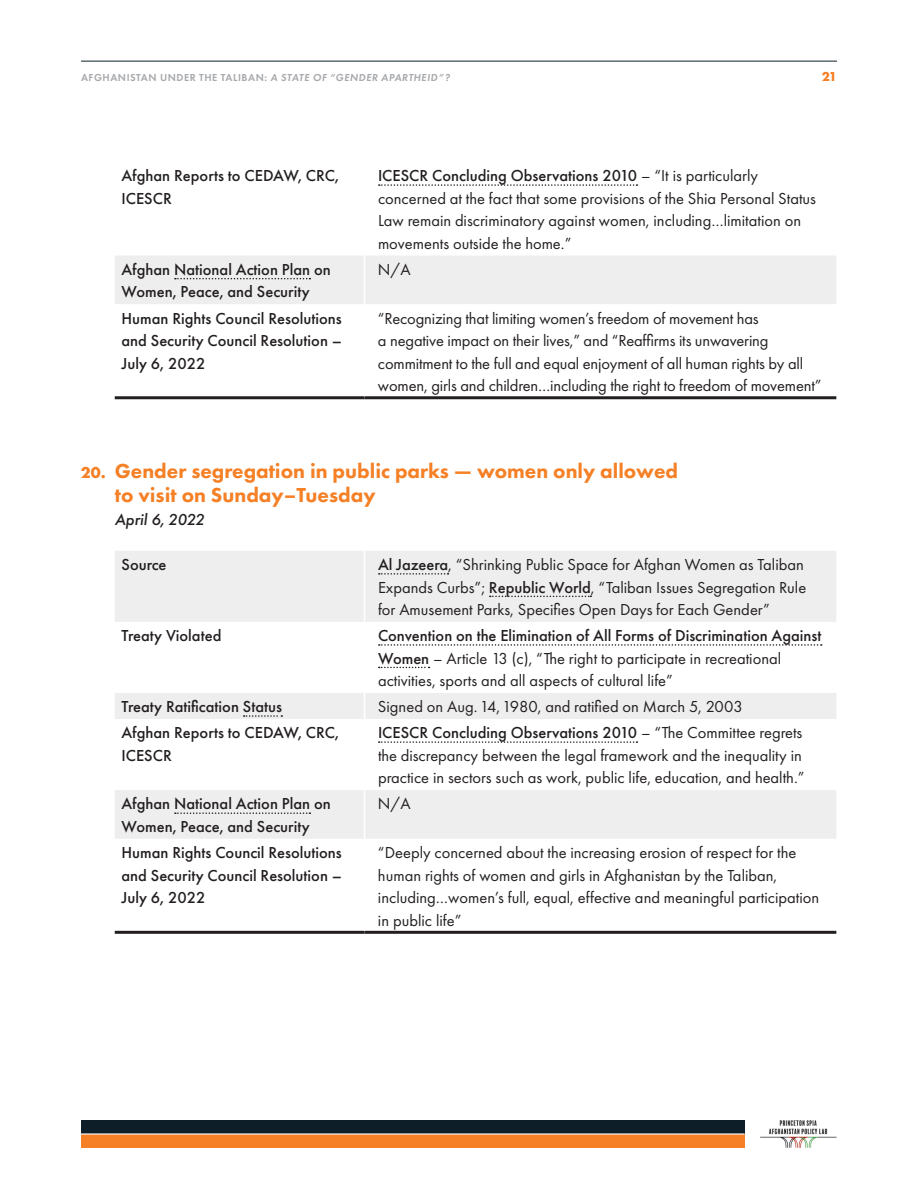
<style>
.page{position:relative;width:918px;height:1188px;background:#fff}
.page>*{position:absolute;margin:0;border:0;box-sizing:border-box;transform-origin:0 0}
.t1{font:800 21px/24px "Futura PT";color:#f58025}
.t2{font:16.5px/22.5px "Futura PT";color:#231f20}
.t3{font:500 16.5px/22.5px "Futura PT";color:#231f20}
.t4{font:italic 500 16.5px "Futura PT";color:#231f20}
.t5{font:700 13.5px "Futura PT";color:#f58025}
.t6{font:600 10.5px "Futura PT";letter-spacing:.05em;color:#a7a9ac}
.s1{font-style:italic}
.s2{font-weight:500}
.s3{font-weight:700;font-size:16.5px}
</style>
<div class="page">
<hr style="left:81px;top:61px;width:756px;height:1px;background:#0d1e29">
<div style="left:81px;top:1134px;width:664px;height:14px;background:#f58025"></div>
<div style="left:81px;top:1120px;width:664px;height:14px;background:#0d1e29"></div>
<hr style="left:81px;top:1133px;width:664px;height:2px;background:#fff">
<img style="left:760px;top:1120px;width:77px;height:28px">
<hr style="left:115px;top:396px;width:249px;height:3px;background:#231f20">
<hr style="left:364px;top:396px;width:472px;height:3px;background:#231f20">
<svg style="left:379px;top:184px;width:258px;height:2px"></svg>
<div style="left:115px;top:256px;width:721px;height:48px;background:#eee"></div>
<svg style="left:115px;top:551px;width:721px;height:288px;fill:#f0f0f0"></svg>
<hr style="left:115px;top:931px;width:249px;height:3px;background:#231f20">
<hr style="left:364px;top:931px;width:472px;height:3px;background:#231f20">
<hr style="left:364px;top:551px;width:1px;height:71px;background:#fff">
<hr style="left:364px;top:622px;width:1px;height:71px;background:#fff">
<svg style="left:364px;top:693px;width:1px;height:26px"></svg>
<hr style="left:364px;top:719px;width:1px;height:71px;background:#fff">
<hr style="left:364px;top:790px;width:1px;height:49px;background:#fff">
<svg style="left:379px;top:573px;width:70px;height:2px"></svg>
<svg style="left:490px;top:596px;width:101px;height:1px"></svg>
<svg style="left:379px;top:644px;width:443px;height:2px"></svg>
<svg style="left:379px;top:667px;width:51px;height:1px"></svg>
<svg style="left:244px;top:715px;width:38px;height:2px"></svg>
<svg style="left:379px;top:741px;width:258px;height:2px"></svg>
<svg style="left:175px;top:812px;width:135px;height:2px"></svg>
<p class="t6" style="left:81px;top:71px;width:370px">AFGHANISTAN UNDER THE TALIBAN: <span class="s1">A STATE OF “GENDER APARTHEID”?</span></p>
<p class="t5" style="left:822px;top:68px;width:17px">21</p>
<p class="t3" style="left:122px;top:165px;width:219px">Afghan Reports to CEDAW, CRC,<br>ICESCR</p>
<p class="t2" style="left:378px;top:165px;width:440px"><span class="s2">ICESCR Concluding Observations 2010</span> – “It is particularly concerned at the fact that some provisions of the Shia Personal Status Law remain discriminatory against women, including…limitation on movements outside the home.”</p>
<p class="t3" style="left:122px;top:258px;width:211px">Afghan National Action Plan on<br>Women, Peace, and Security</p>
<p class="t2" style="left:378px;top:258px;width:34px">N/A</p>
<p class="t3" style="left:122px;top:307px;width:222px;text-align:justify">Human Rights Council Resolutions and Security Council Resolution – July 6, 2022</p>
<p class="t2" style="left:378px;top:307px;width:445px">“Recognizing that limiting women’s freedom of movement has<br>a negative impact on their lives,” and “Reaffirms its unwavering commitment to the full and equal enjoyment of all human rights by all women, girls and children…including the right to freedom of movement”</p>
<p class="t1" style="left:115px;top:459px;width:565px;text-indent:-34px"><span class="s3">20.</span> Gender segregation in public parks — women only allowed to visit on Sunday–Tuesday</p>
<p class="t4" style="left:115px;top:509px;width:91px">April 6, 2022</p>
<p class="t3" style="left:122px;top:553px;width:47px">Source</p>
<p class="t2" style="left:378px;top:553px;width:430px"><span class="s2">Al Jazeera</span>, “Shrinking Public Space for Afghan Women as Taliban<br>Expands Curbs”; <span class="s2">Republic World</span>, “Taliban Issues Segregation Rule for Amusement Parks, Specifies Open Days for Each Gender”</p>
<p class="t3" style="left:122px;top:624px;width:101px">Treaty Violated</p>
<p class="t2" style="left:378px;top:624px;width:445px"><span class="s2">Convention on the Elimination of All Forms of Discrimination Against<br>Women</span> – Article 13 (c), “The right to participate in recreational activities, sports and all aspects of cultural life”</p>
<p class="t3" style="left:122px;top:696px;width:162px">Treaty Ratification Status</p>
<p class="t2" style="left:378px;top:695px;width:366px">Signed on Aug. 14, 1980, and ratified on March 5, 2003</p>
<p class="t3" style="left:122px;top:722px;width:219px">Afghan Reports to CEDAW, CRC,<br>ICESCR</p>
<p class="t2" style="left:378px;top:722px;width:428px"><span class="s2">ICESCR Concluding Observations 2010</span> – “The Committee regrets the discrepancy between the legal framework and the inequality in practice in sectors such as work, public life, education, and health.”</p>
<p class="t3" style="left:122px;top:793px;width:211px">Afghan National Action Plan on<br>Women, Peace, and Security</p>
<p class="t2" style="left:378px;top:793px;width:34px">N/A</p>
<p class="t3" style="left:122px;top:841px;width:222px;text-align:justify">Human Rights Council Resolutions and Security Council Resolution – July 6, 2022</p>
<p class="t2" style="left:378px;top:841px;width:443px">“Deeply concerned about the increasing erosion of respect for the human rights of women and girls in Afghanistan by the Taliban, including…women’s full, equal, effective and meaningful participation in public life”</p>
</div>
